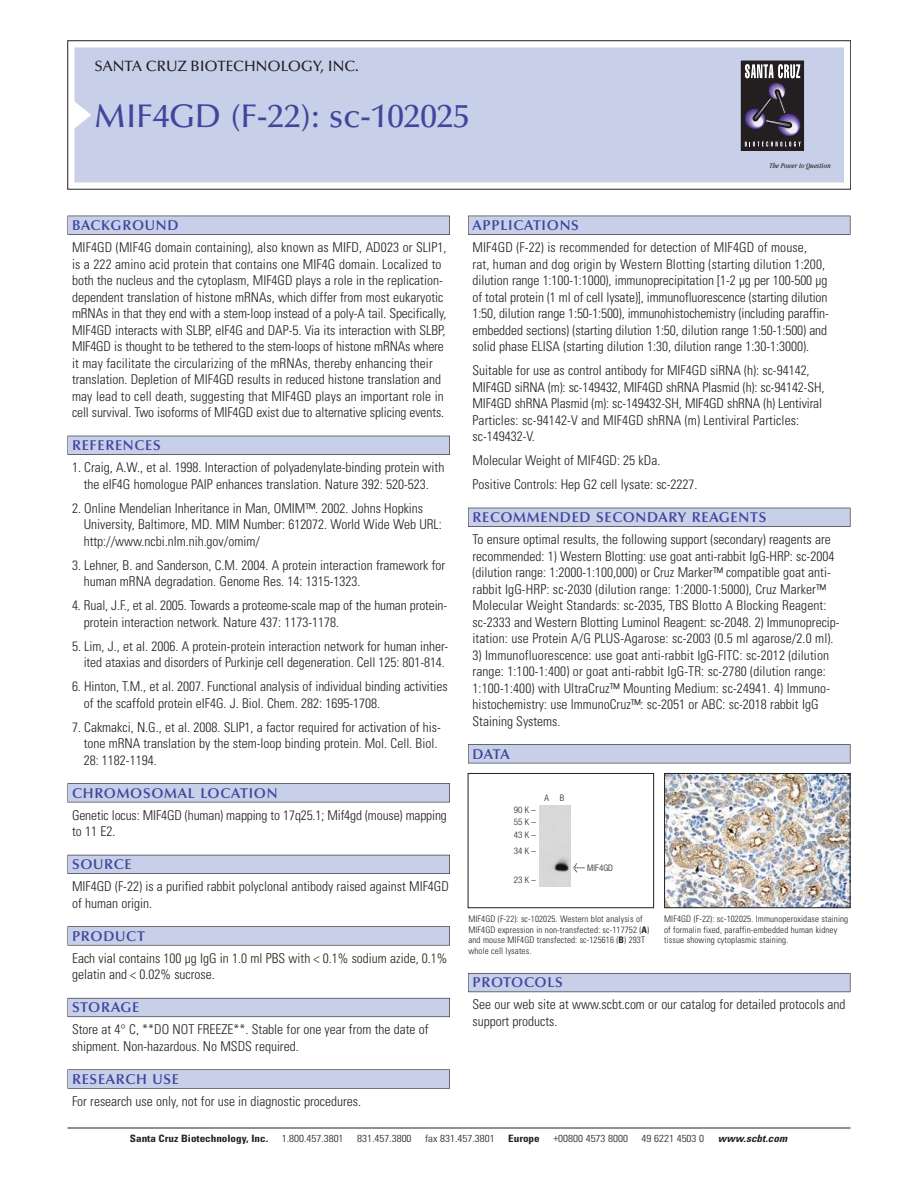
<style>
.page{position:relative;width:918px;height:1188px;background:#fff}
.page>*{position:absolute;margin:0;border:0;box-sizing:border-box;transform-origin:0 0}
.t1{font:500 33px "Optima";color:#41459c}
.t2{font:500 15px "Optima";color:#231f20}
.t3{font:600 14.25px "Optima";letter-spacing:.05em;color:#41459c}
.t4{font:300 condensed 13.5px/16.5px "Univers";color:#231f20}
.t5{font:300 condensed 10.2px "Univers";color:#231f20;scale:1.1 1}
.t6{font:700 condensed 10.2px "Univers";color:#231f20;scale:1.1 1}
.t7{font:italic 700 condensed 10.2px "Univers";color:#231f20;scale:1.1 1}
.t8{font:300 condensed 9px/10.5px "Univers";letter-spacing:.015em;color:#231f20}
.t9{font:300 condensed 9px/12px "Helvetica Neue";color:#231f20}
.t10{font:italic condensed 7.5px "Garamond";color:#231f20}
.s1{font-family:"Meta Plus";font-weight:400;font-stretch:normal;font-size:10.5px}
.s2{font-weight:700}
</style>
<div class="page">
<div style="left:74px;top:47px;width:770px;height:135px;background:#c7cfe9"></div>
<div style="left:741px;top:61px;width:62px;height:89px;background:#231f20"></div>
<div style="left:741px;top:61px;width:63px;height:90px;border:1px solid #231f20"></div>
<svg style="left:741px;top:64px;width:64px;height:83px"></svg>
<div style="left:68px;top:216px;width:382px;height:19px;background:#64636a"></div>
<div style="left:68px;top:216px;width:381px;height:18px;background:#c7cfe9"></div>
<div style="left:68px;top:436px;width:382px;height:19px;background:#62626a"></div>
<div style="left:68px;top:436px;width:381px;height:18px;background:#c7cfe9"></div>
<div style="left:68px;top:783px;width:382px;height:19px;background:#67666b"></div>
<div style="left:68px;top:784px;width:381px;height:18px;background:#c7cfe9"></div>
<div style="left:68px;top:855px;width:382px;height:19px;background:#63646e"></div>
<div style="left:68px;top:855px;width:381px;height:18px;background:#c7cfe9"></div>
<svg style="left:68px;top:926px;width:382px;height:20px"></svg>
<div style="left:68px;top:927px;width:381px;height:18px;background:#c7cfe9"></div>
<div style="left:68px;top:998px;width:382px;height:19px;background:#717380"></div>
<div style="left:68px;top:998px;width:381px;height:18px;background:#c7cfe9"></div>
<div style="left:68px;top:1069px;width:382px;height:20px;background:#767375"></div>
<div style="left:68px;top:1070px;width:381px;height:18px;background:#c7cfe9"></div>
<div style="left:468px;top:216px;width:382px;height:19px;background:#64636a"></div>
<div style="left:468px;top:216px;width:382px;height:18px;background:#c7cfe9"></div>
<div style="left:468px;top:508px;width:382px;height:19px;background:#62626a"></div>
<div style="left:468px;top:508px;width:382px;height:18px;background:#c7cfe9"></div>
<div style="left:468px;top:744px;width:382px;height:19px;background:#67666b"></div>
<div style="left:468px;top:745px;width:382px;height:18px;background:#c7cfe9"></div>
<div style="left:468px;top:973px;width:382px;height:19px;background:#686975"></div>
<div style="left:468px;top:974px;width:382px;height:18px;background:#c7cfe9"></div>
<hr style="left:68px;top:1128px;width:782px;height:1px;background:#231f20">
<img style="left:666px;top:775px;width:182px;height:131px">
<div style="left:664px;top:773px;width:186px;height:135px;border:1px solid #231f20"></div>
<div style="left:468px;top:773px;width:186px;height:135px;border:1px solid #231f20"></div>
<img style="left:539px;top:805px;width:31px;height:82px">
<p class="t2" style="left:94px;top:60px;width:266px">SANTA CRUZ BIOTECHNOLOGY, INC.</p>
<h1 class="t1" style="left:94px;top:102px;width:377px">MIF4GD (F-22): sc-102025</h1>
<p class="t10" style="left:769px;top:163px;width:63px">The Power to Question</p>
<p class="t3" style="left:72px;top:219px;width:108px">BACKGROUND</p>
<p class="t4" style="left:72px;top:240px;width:376px">MIF4GD (MIF4G domain containing), also known as MIFD, AD023 or SLIP1, is a 222 amino acid protein that contains one MIF4G domain. Localized to both the nucleus and the cytoplasm, MIF4GD plays a role in the replication&shy;dependent translation of histone mRNAs, which differ from most eukaryotic mRNAs in that they end with a stem-loop instead of a poly-A tail. Specifically, MIF4GD interacts with SLBP, eIF4G and DAP-5. Via its interaction with SLBP, MIF4GD is thought to be tethered to the stem-loops of histone mRNAs where it may facilitate the circularizing of the mRNAs, thereby enhancing their translation. Depletion of MIF4GD results in reduced histone translation and may lead to cell death, suggesting that MIF4GD plays an important role in cell survival. Two isoforms of MIF4GD exist due to alternative splicing events.</p>
<p class="t3" style="left:72px;top:439px;width:90px">REFERENCES</p>
<p class="t4" style="left:72px;top:460px;width:374px;text-align:center">1. Craig, A.W., et al. 1998. Interaction of polyadenylate-binding protein with the eIF4G homologue PAIP enhances translation. Nature 392: 520-523.</p>
<p class="t4" style="left:84px;top:501px;width:360px;text-indent:-12px">2. Online Mendelian Inheritance in Man, OMIM™. 2002. Johns Hopkins<br>University, Baltimore, MD. MIM Number: 612072. World Wide Web URL: http://www.ncbi.nlm.nih.gov/omim/</p>
<p class="t4" style="left:84px;top:558px;width:363px;text-indent:-12px">3. Lehner, B. and Sanderson, C.M. 2004. A protein interaction framework for human mRNA degradation. Genome Res. 14: 1315-1323.</p>
<p class="t4" style="left:84px;top:598px;width:365px;text-indent:-12px">4. Rual, J.F., et al. 2005. Towards a proteome-scale map of the human protein&shy;protein interaction network. Nature 437: 1173-1178.</p>
<p class="t4" style="left:72px;top:639px;width:378px;text-align:right">5. Lim, J., et al. 2006. A protein-protein interaction network for human inher&shy;ited ataxias and disorders of Purkinje cell degeneration. Cell 125: 801-814.</p>
<p class="t4" style="left:84px;top:679px;width:366px;text-indent:-12px">6. Hinton, T.M., et al. 2007. Functional analysis of individual binding activities of the scaffold protein eIF4G. J. Biol. Chem. 282: 1695-1708.</p>
<p class="t4" style="left:84px;top:720px;width:359px;text-indent:-12px">7. Cakmakci, N.G., et al. 2008. SLIP1, a factor required for activation of his&shy;tone mRNA translation by the stem-loop binding protein. Mol. Cell. Biol.<br>28: 1182-1194.</p>
<p class="t3" style="left:72px;top:787px;width:207px">CHROMOSOMAL LOCATION</p>
<p class="t4" style="left:72px;top:808px;width:376px">Genetic locus: MIF4GD (human) mapping to 17q25.1; Mif4gd (mouse) mapping to 11 E2.</p>
<p class="t3" style="left:72px;top:858px;width:61px">SOURCE</p>
<p class="t4" style="left:72px;top:880px;width:378px">MIF4GD (F-22) is a purified rabbit polyclonal antibody raised against MIF4GD of human origin.</p>
<p class="t3" style="left:72px;top:930px;width:74px">PRODUCT</p>
<p class="t4" style="left:72px;top:951px;width:377px">Each vial contains 100 µg IgG in 1.0 ml PBS with &lt; 0.1% sodium azide, 0.1% gelatin and &lt; 0.02% sucrose.</p>
<p class="t3" style="left:72px;top:1002px;width:69px">STORAGE</p>
<p class="t4" style="left:72px;top:1023px;width:358px">Store at 4° C, **DO NOT FREEZE**. Stable for one year from the date of shipment. Non-hazardous. No MSDS required.</p>
<p class="t3" style="left:72px;top:1073px;width:109px">RESEARCH USE</p>
<p class="t4" style="left:72px;top:1094px;width:290px">For research use only, not for use in diagnostic procedures.</p>
<p class="t3" style="left:473px;top:219px;width:108px">APPLICATIONS</p>
<p class="t4" style="left:473px;top:240px;width:358px">MIF4GD (F-22) is recommended for detection of MIF4GD of mouse,<br>rat, human and dog origin by Western Blotting (starting dilution 1:200, dilution range 1:100-1:1000), immunoprecipitation [1-2 µg per 100-500 µg of total protein (1 ml of cell lysate)], immunofluorescence (starting dilution 1:50, dilution range 1:50-1:500), immunohistochemistry (including paraffin&shy;embedded sections) (starting dilution 1:50, dilution range 1:50-1:500) and solid phase ELISA (starting dilution 1:30, dilution range 1:30-1:3000).</p>
<p class="t4" style="left:473px;top:363px;width:353px">Suitable for use as control antibody for MIF4GD siRNA (h): sc-94142, MIF4GD siRNA (m): sc-149432, MIF4GD shRNA Plasmid (h): sc-94142-SH, MIF4GD shRNA Plasmid (m): sc-149432-SH, MIF4GD shRNA (h) Lentiviral Particles: sc-94142-V and MIF4GD shRNA (m) Lentiviral Particles: sc-149432-V.</p>
<p class="t4" style="left:473px;top:450px;width:227px;line-height:24px">Molecular Weight of MIF4GD: 25 kDa.<br>Positive Controls: Hep G2 cell lysate: sc-2227.</p>
<p class="t3" style="left:473px;top:511px;width:295px">RECOMMENDED SECONDARY REAGENTS</p>
<p class="t4" style="left:473px;top:532px;width:369px">To ensure optimal results, the following support (secondary) reagents are recommended: 1) Western Blotting: use goat anti-rabbit IgG-HRP: sc-2004 (dilution range: 1:2000-1:100,000) or Cruz Marker™ compatible goat anti&shy;rabbit IgG-HRP: sc-2030 (dilution range: 1:2000-1:5000), Cruz Marker™ Molecular Weight Standards: sc-2035, TBS Blotto A Blocking Reagent: sc-2333 and Western Blotting Luminol Reagent: sc-2048. 2) Immunoprecip&shy;itation: use Protein A/G PLUS-Agarose: sc-2003 (0.5 ml agarose/2.0 ml).</p>
<p class="t4" style="left:473px;top:648px;width:359px">3) Immunofluorescence: use goat anti-rabbit IgG-FITC: sc-2012 (dilution range: 1:100-1:400) or goat anti-rabbit IgG-TR: sc-2780 (dilution range:<br>1:100-1:400) with UltraCruz™ Mounting Medium: sc-24941. 4) Immuno&shy;histochemistry: use ImmunoCruz™: sc-2051 or ABC: sc-2018 rabbit IgG Staining Systems.</p>
<p class="t3" style="left:473px;top:748px;width:39px">DATA</p>
<p class="t9" style="left:514px;top:804px;width:24px">90 K –<br>55 K –</p>
<p class="t9" style="left:514px;top:828px;width:24px;line-height:16px">43 K –<br>34 K –</p>
<p class="t9" style="left:514px;top:875px;width:24px">23 K –</p>
<p class="t9" style="left:545px;top:792px;width:21px">A B</p>
<p class="t9" style="left:573px;top:862px;width:42px"><span class="s1">&lt;</span> MIF4GD</p>
<p class="t8" style="left:468px;top:915px;width:182px">MIF4GD (F-22): sc-102025. Western blot analysis of MIF4GD expression in non-transfected: sc-117752 (<span class="s2">A</span>) and mouse MIF4GD transfected: sc-125616 (<span class="s2">B</span>) 293T whole cell lysates.</p>
<p class="t8" style="left:664px;top:915px;width:186px">MIF4GD (F-22): sc-102025. Immunoperoxidase staining of formalin fixed, paraffin-embedded human kidney tissue showing cytoplasmic staining.</p>
<p class="t3" style="left:473px;top:977px;width:92px">PROTOCOLS</p>
<p class="t4" style="left:473px;top:998px;width:375px">See our web site at www.scbt.com or our catalog for detailed protocols and support products.</p>
<p class="t6" style="left:130px;top:1135px;width:127px">Santa Cruz Biotechnology, Inc.</p>
<p class="t5" style="left:282px;top:1135px;width:58px">1.800.457.3801</p>
<p class="t5" style="left:357px;top:1135px;width:51px">831.457.3800</p>
<p class="t5" style="left:425px;top:1135px;width:65px">fax 831.457.3801</p>
<p class="t6" style="left:508px;top:1135px;width:30px">Europe</p>
<p class="t5" style="left:553px;top:1135px;width:69px">+00800 4573 8000</p>
<p class="t5" style="left:642px;top:1135px;width:58px">49 6221 4503 0</p>
<p class="t7" style="left:718px;top:1135px;width:67px">www.scbt.com</p>
</div>
